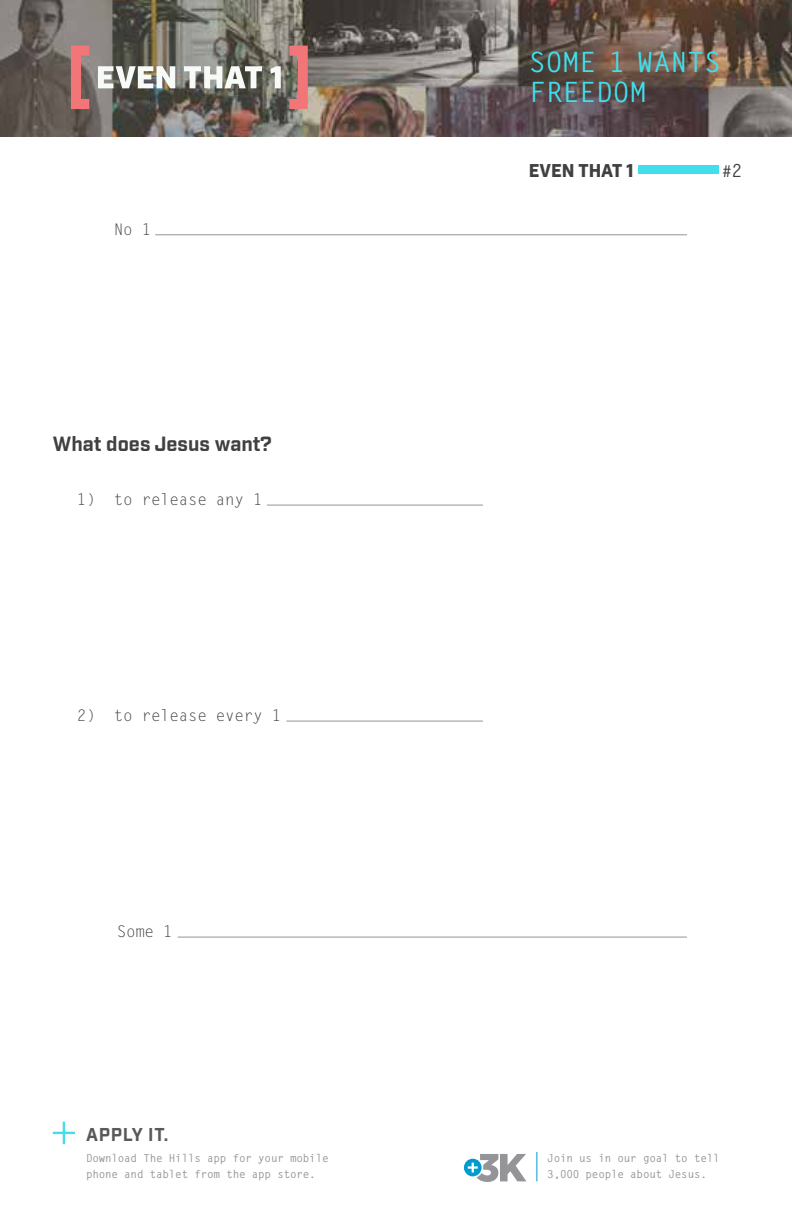
<style>
.page{position:relative;width:792px;height:1224px;background:#fff}
.page>*{position:absolute;margin:0;border:0;box-sizing:border-box;transform-origin:0 0}
.t1{font:700 28px/30px "Letter Gothic Std";color:#41dfeb}
.t2{font:700 20px "Industry";color:#404041}
.t3{font:900 18px "Industry";color:#404041}
.t4{font:700 18px "Industry";letter-spacing:.04em;color:#58595b}
.t5{font:18px "Myriad Pro";color:#404041}
.t6{font:16px "Letter Gothic Std";letter-spacing:-.02em;color:#404041}
.t7{font:700 11px/16px "Letter Gothic Std";letter-spacing:-.02em;color:#939598}
.s1{font-family:"Letter Gothic Std";font-weight:700}
</style>
<div class="page">
<img style="left:0;top:0;width:792px;height:137px">
<hr style="left:267px;top:505px;width:216px;height:1px;background:#939598">
<hr style="left:286px;top:721px;width:197px;height:1px;background:#939598">
<hr style="left:178px;top:937px;width:509px;height:1px;background:#939598">
<hr style="left:155px;top:234px;width:532px;height:1px;background:#939598">
<svg style="left:536px;top:1152px;width:1px;height:29px"></svg>
<div style="left:464px;top:1159px;width:18px;height:17px;background:#009ccf;border-radius:50%"></div>
<svg style="left:468px;top:1154px;width:58px;height:28px"></svg>
<div style="left:638px;top:166px;width:80px;height:8px;background:#41dfeb"></div>
<svg style="left:53px;top:1122px;width:22px;height:22px"></svg>
<svg style="left:98px;top:66px;width:77px;height:22px"></svg>
<svg style="left:184px;top:66px;width:78px;height:22px"></svg>
<svg style="left:271px;top:66px;width:10px;height:22px"></svg>
<svg style="left:71px;top:46px;width:18px;height:63px"></svg>
<svg style="left:289px;top:46px;width:19px;height:63px"></svg>
<h1 class="t1" style="left:529px;top:47px;width:194px">SOME 1 WANTS<br>FREEDOM</h1>
<h3 class="t6" style="left:114px;top:220px;width:39px">No 1</h3>
<h2 class="t2" style="left:53px;top:432px;width:221px">What does Jesus want?</h2>
<h3 class="t6" style="left:77px;top:490px;width:187px">1) to release any 1</h3>
<h3 class="t6" style="left:77px;top:706px;width:206px">2) to release every 1</h3>
<h3 class="t6" style="left:117px;top:922px;width:58px">Some 1</h3>
<h3 class="t3" style="left:529px;top:159px;width:107px">EVEN THAT 1</h3>
<h3 class="t5" style="left:723px;top:160px;width:21px">#<span class="s1">2</span></h3>
<h3 class="t4" style="left:86px;top:1124px;width:84px">APPLY IT.</h3>
<p class="t7" style="left:86px;top:1150px;width:244px">Download The Hills app for your mobile phone and tablet from the app store.</p>
<p class="t7" style="left:547px;top:1150px;width:174px">Join us in our goal to tell<br>3,000 people about Jesus.</p>
</div>
